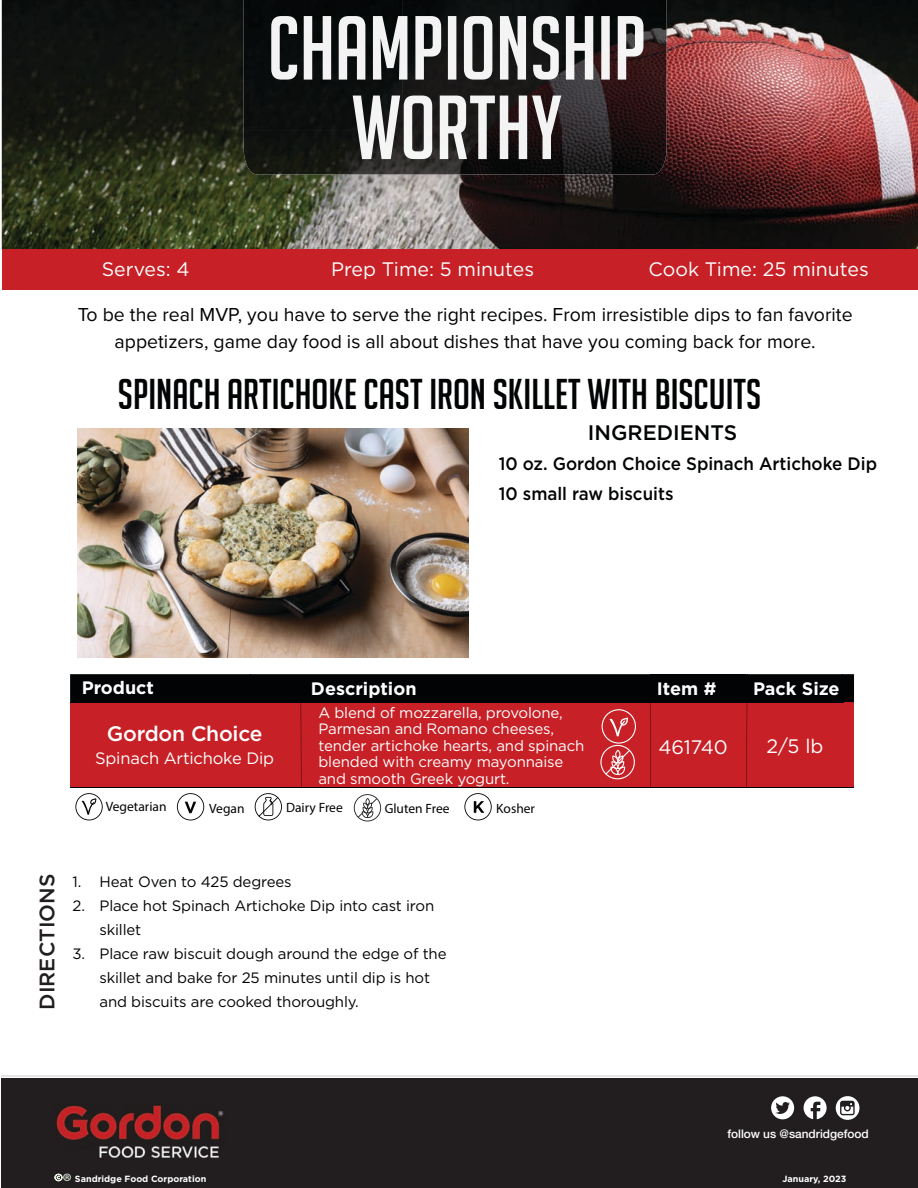
<style>
.page{position:relative;width:918px;height:1188px;background:#fff}
.page>*{position:absolute;margin:0;border:0;box-sizing:border-box;transform-origin:0 0}
.t1{font:42px "Big Noodle Titling";color:#020304}
.t2{font:22.5px "Myriad Pro";color:#e5f0e1}
.t3{font:500 21px "Gotham";letter-spacing:-.01em;color:#fff}
.t4{font:500 21px "Gotham";color:#020304}
.t5{font:500 21px "Gotham";color:#221e1f}
.t6{font:19.5px/27px "Proxima Nova";color:#020304;text-align:center}
.t7{font:19.5px "Gotham";color:#fff}
.t8{font:500 18px/30px "Gotham";color:#020304;scale:.94 1}
.t9{font:700 18px "Gotham";color:#fff}
.t10{font:16.5px "Gotham";letter-spacing:-.01em;color:#fff}
.t11{font:15px/24px "Gotham";letter-spacing:-.01em;color:#020304}
.t12{font:15px/16.5px "Gotham";letter-spacing:-.01em;color:#fff}
.t13{font:13.5px "Myriad Pro";color:#020304}
.t14{font:500 11.85px "Helvetica Neue LT Std";color:#fff}
.t15{font:700 9px "Gotham";color:#fff}
</style>
<div class="page">
<img style="left:2px;top:0;width:916px;height:249px">
<div style="left:2px;top:1079px;width:916px;height:109px;background:#221e1f"></div>
<svg style="left:771px;top:1096px;width:23px;height:23px"></svg>
<svg style="left:804px;top:1096px;width:23px;height:23px"></svg>
<svg style="left:836px;top:1096px;width:23px;height:24px"></svg>
<hr style="left:2px;top:1075px;width:916px;height:1px;background:#e5e5e6">
<div style="left:70px;top:702px;width:784px;height:86px;background:#c72026"></div>
<hr style="left:70px;top:702px;width:180px;height:1px;background:#020304">
<hr style="left:250px;top:702px;width:497px;height:1px;background:#020304">
<hr style="left:747px;top:702px;width:96px;height:1px;background:#020304">
<hr style="left:70px;top:787px;width:784px;height:1px;background:#020304">
<svg style="left:75px;top:793px;width:28px;height:27px"></svg>
<svg style="left:177px;top:793px;width:27px;height:27px"></svg>
<svg style="left:464px;top:793px;width:28px;height:27px"></svg>
<svg style="left:255px;top:793px;width:27px;height:27px"></svg>
<div style="left:70px;top:674px;width:784px;height:28px;background:#020304"></div>
<hr style="left:650px;top:702px;width:1px;height:85px;background:#020304">
<hr style="left:746px;top:702px;width:1px;height:86px;background:#020304">
<hr style="left:301px;top:702px;width:1px;height:86px;background:#020304">
<div style="left:2px;top:249px;width:916px;height:40px;background:#c72026"></div>
<div style="left:244px;top:0;width:158px;height:131px;background:#0a0d0c"></div>
<img style="left:402px;top:0;width:159px;height:96px">
<img style="left:561px;top:0;width:106px;height:174px">
<img style="left:244px;top:131px;width:317px;height:43px">
<img style="left:56px;top:1105px;width:168px;height:53px">
<img style="left:271px;top:16px;width:372px;height:64px">
<img style="left:353px;top:96px;width:208px;height:63px">
<svg style="left:55px;top:1174px;width:7px;height:7px"></svg>
<svg style="left:354px;top:794px;width:27px;height:27px"></svg>
<svg style="left:600px;top:709px;width:36px;height:70px"></svg>
<img style="left:77px;top:428px;width:391px;height:229px">
<h3 class="t7" style="left:102px;top:257px;width:89px">Serves: 4</h3>
<h3 class="t7" style="left:331px;top:257px;width:205px">Prep Time: 5 minutes</h3>
<h3 class="t7" style="left:649px;top:257px;width:222px">Cook Time: 25 minutes</h3>
<h3 class="t6" style="left:78px;top:300px;width:776px">To be the real MVP, you have to serve the right recipes. From irresistible dips to fan favorite appetizers, game day food is all about dishes that have you coming back for more.</h3>
<h1 class="t1" style="left:118px;top:372px;width:645px">SPINACH ARTICHOKE CAST IRON SKILLET WITH BISCUITS</h1>
<h3 class="t4" style="left:588px;top:419px;width:151px">INGREDIENTS</h3>
<p class="t8" style="left:499px;top:448px;width:404px">10 oz. Gordon Choice Spinach Artichoke Dip<br>10 small raw biscuits</p>
<p class="t9" style="left:82px;top:676px;width:74px">Product</p>
<p class="t9" style="left:311px;top:677px;width:107px">Description</p>
<p class="t9" style="left:753px;top:677px;width:88px">Pack Size</p>
<h3 class="t3" style="left:107px;top:720px;width:157px">Gordon Choice</h3>
<p class="t10" style="left:95px;top:747px;width:181px">Spinach Artichoke Dip</p>
<p class="t9" style="left:657px;top:677px;width:61px">Item #</p>
<p class="t12" style="left:318px;top:704px;width:267px">A blend of mozzarella, provolone,<br>Parmesan and Romano cheeses, tender artichoke hearts, and spinach blended with creamy mayonnaise and smooth Greek yogurt.</p>
<h3 class="t7" style="left:658px;top:734px;width:71px">461740</h3>
<h3 class="t7" style="left:766px;top:734px;width:59px">2/5 lb</h3>
<p class="t13" style="left:106px;top:798px;width:62px">Vegetarian</p>
<p class="t13" style="left:209px;top:800px;width:37px">Vegan</p>
<p class="t13" style="left:286px;top:799px;width:58px">Dairy Free</p>
<p class="t13" style="left:385px;top:800px;width:66px">Gluten Free</p>
<p class="t13" style="left:496px;top:800px;width:40px">Kosher</p>
<h3 class="t5" style="left:33px;top:1010px;width:137px;rotate:-90deg">DIRECTIONS</h3>
<p class="t11" style="left:72px;top:869px;width:221px">1. Heat Oven to 425 degrees</p>
<p class="t11" style="left:99px;top:893px;width:336px;text-indent:-27px">2. Place hot Spinach Artichoke Dip into cast iron skillet</p>
<p class="t11" style="left:99px;top:941px;width:349px;text-indent:-27px">3. Place raw biscuit dough around the edge of the skillet and bake for 25 minutes until dip is hot and biscuits are cooked thoroughly.</p>
<p class="t14" style="left:728px;top:1127px;width:143px">follow us @sandridgefood</p>
<h2 class="t2" style="left:63px;top:1167px;width:11px">®</h2>
<p class="t15" style="left:75px;top:1173px;width:133px">Sandridge Food Corporation</p>
<p class="t15" style="left:783px;top:1172px;width:65px">January, 2023</p>
</div>
